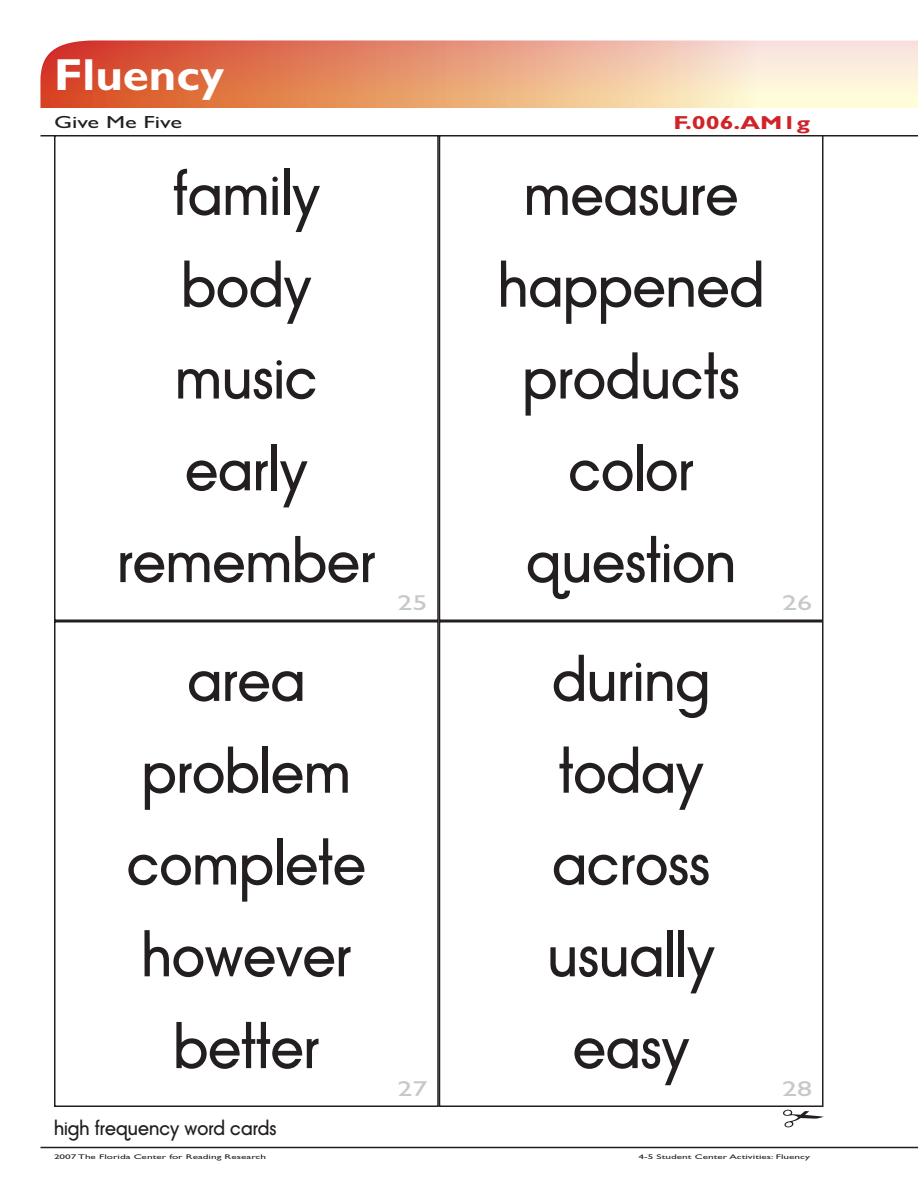
<style>
.page{position:relative;width:918px;height:1188px;background:#fff}
.page>*{position:absolute;margin:0;border:0;box-sizing:border-box;transform-origin:0 0}
.t1{font:54px "Avant Garde Medium Modified";color:#231f20}
.t2{font:700 45px "Gill Sans MT Modified";color:#fff;scale:1.05 1}
.t3{font:21.6px "Gill Sans MT Modified";color:#c7c8ca;scale:1.39 1}
.t4{font:700 18.9px "Gill Sans MT Modified";color:#d1232a;scale:1.33 1}
.t5{font:18px "Avant Garde Medium Modified";color:#231f20}
.t6{font:17.55px "Gill Sans MT Modified";color:#231f20;scale:1.39 1}
.t7{font:6.75px "Gill Sans MT Modified";color:#231f20;scale:1.67 1}
</style>
<div class="page">
<svg style="left:40px;top:40px;width:878px;height:68px;background:#eaa686"></svg>
<hr style="left:40px;top:1147px;width:878px;height:1px;background:#231f20">
<hr style="left:40px;top:135px;width:878px;height:1px;background:#231f20">
<div style="left:439px;top:621px;width:385px;height:486px;border:2px solid #231f20"></div>
<div style="left:54px;top:621px;width:385px;height:486px;border:2px solid #231f20"></div>
<div style="left:439px;top:135px;width:385px;height:486px;border:2px solid #231f20"></div>
<div style="left:54px;top:135px;width:385px;height:486px;border:2px solid #231f20"></div>
<svg style="left:783px;top:1110px;width:41px;height:17px"></svg>
<p class="t2" style="left:54px;top:48px;width:164px">Fluency</p>
<p class="t6" style="left:54px;top:112px;width:94px">Give Me Five</p>
<p class="t4" style="left:673px;top:111px;width:104px">F.006.AM1g</p>
<p class="t1" style="left:173px;top:163px;width:149px">family</p>
<p class="t1" style="left:181px;top:255px;width:131px">body</p>
<p class="t1" style="left:175px;top:347px;width:144px">music</p>
<p class="t1" style="left:524px;top:163px;width:216px">measure</p>
<p class="t1" style="left:498px;top:255px;width:268px">happened</p>
<p class="t1" style="left:523px;top:347px;width:218px">products</p>
<p class="t1" style="left:569px;top:438px;width:127px">color</p>
<p class="t1" style="left:185px;top:438px;width:124px">early</p>
<p class="t1" style="left:117px;top:530px;width:260px">remember</p>
<p class="t1" style="left:526px;top:530px;width:211px">question</p>
<p class="t3" style="left:398px;top:590px;width:23px">25</p>
<p class="t3" style="left:782px;top:590px;width:23px">26</p>
<p class="t1" style="left:187px;top:649px;width:119px">area</p>
<p class="t1" style="left:142px;top:741px;width:210px">problem</p>
<p class="t1" style="left:127px;top:833px;width:241px">complete</p>
<p class="t1" style="left:142px;top:924px;width:211px">however</p>
<p class="t1" style="left:174px;top:1016px;width:147px">better</p>
<p class="t5" style="left:54px;top:1118px;width:224px">high frequency word cards</p>
<p class="t1" style="left:552px;top:649px;width:160px">during</p>
<p class="t1" style="left:559px;top:741px;width:146px">today</p>
<p class="t1" style="left:552px;top:833px;width:159px">across</p>
<p class="t1" style="left:548px;top:924px;width:169px">usually</p>
<p class="t1" style="left:573px;top:1016px;width:118px">easy</p>
<p class="t3" style="left:398px;top:1076px;width:23px">27</p>
<p class="t3" style="left:782px;top:1076px;width:23px">28</p>
<p class="t7" style="left:54px;top:1153px;width:128px">2007 The Florida Center for Reading Research</p>
<p class="t7" style="left:639px;top:1153px;width:104px">4-5 Student Center Activities: Fluency</p>
</div>
